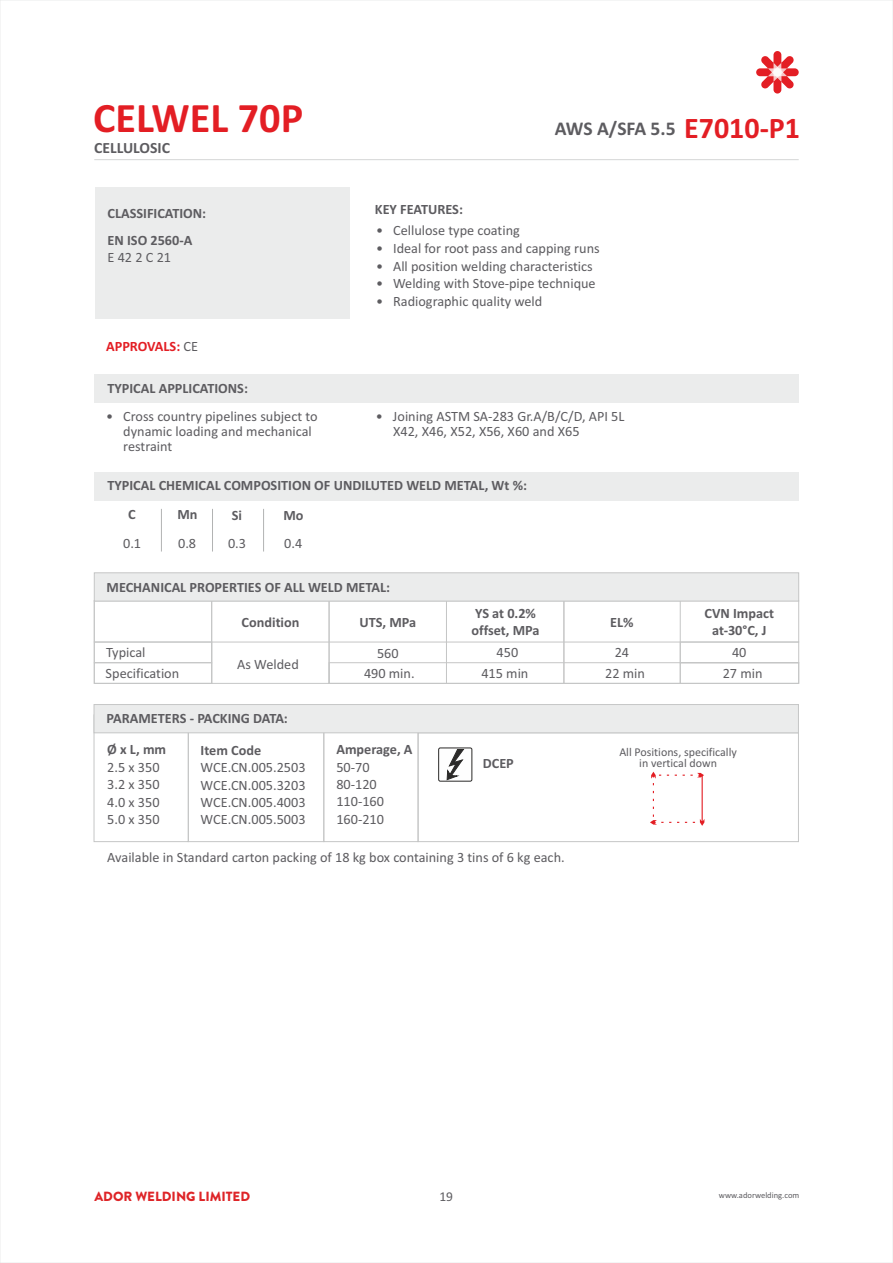
<style>
.page{position:relative;width:893px;height:1263px;background:#fff}
.page>*{position:absolute;margin:0;border:0;box-sizing:border-box;transform-origin:0 0}
.t1{font:700 42.3px "Calibri";color:#e31e24}
.t2{font:700 19.5px "Calibri";letter-spacing:-.02em;color:#5d5c60}
.t3{font:700 15.6px "Calibri";color:#5d5c60}
.t4{font:14.25px/17.4px "Calibri";color:#5d5c60}
.t5{font:700 14.25px/17.4px "Calibri";color:#5d5c60}
.t6{font:700 14.25px "Calibri";color:#e31e24}
.t7{font:13.5px "Calibri";color:#5d5c60}
.t8{font:900 13.35px "Brandon Grotesque";color:#de2427}
.t9{font:12px/10.5px "Calibri";color:#5d5c60;text-align:center}
.t10{font:8.55px "Calibri";color:#5d5c60}
.s1{font-weight:400;color:#5d5c60}
.s2{font-size:30px;color:#e31e24}
</style>
<div class="page">
<div style="left:95px;top:187px;width:255px;height:132px;background:#ebecec"></div>
<div style="left:94px;top:374px;width:705px;height:28px;background:#ebecec"></div>
<div style="left:94px;top:472px;width:705px;height:29px;background:#ebecec"></div>
<hr style="left:161px;top:509px;width:1px;height:42px;background:#b2b3b3">
<hr style="left:212px;top:509px;width:1px;height:42px;background:#b2b3b3">
<div style="left:94px;top:714px;width:95px;height:128px;border:1px solid #c5c6c6"></div>
<div style="left:188px;top:714px;width:136px;height:128px;border:1px solid #c5c6c6"></div>
<div style="left:323px;top:714px;width:95px;height:128px;border:1px solid #c5c6c6"></div>
<div style="left:418px;top:732px;width:381px;height:110px;border:1px solid #c5c6c6"></div>
<svg style="left:93px;top:704px;width:706px;height:30px;background:#e8e9e9"></svg>
<div style="left:438px;top:748px;width:34px;height:33px;background:#fefefe;border:1px solid #2b2a29;border-radius:2px"></div>
<svg style="left:446px;top:749px;width:19px;height:32px"></svg>
<div style="left:94px;top:600px;width:705px;height:42px;border:1px solid #c5c6c6"></div>
<div style="left:94px;top:642px;width:118px;height:21px;border:1px solid #c5c6c6"></div>
<div style="left:94px;top:662px;width:118px;height:22px;border:1px solid #c5c6c6"></div>
<div style="left:94px;top:600px;width:118px;height:84px;border:1px solid #c5c6c6"></div>
<div style="left:211px;top:600px;width:118px;height:84px;border:1px solid #c5c6c6"></div>
<div style="left:446px;top:600px;width:118px;height:84px;border:1px solid #c5c6c6"></div>
<div style="left:563px;top:600px;width:118px;height:84px;border:1px solid #c5c6c6"></div>
<div style="left:329px;top:662px;width:470px;height:22px;border:1px solid #c5c6c6"></div>
<svg style="left:93px;top:572px;width:706px;height:30px;background:#e8e9e9"></svg>
<svg style="left:679px;top:641px;width:120px;height:43px"></svg>
<hr style="left:263px;top:509px;width:1px;height:42px;background:#b2b3b3">
<svg style="left:650px;top:772px;width:54px;height:54px"></svg>
<hr style="left:94px;top:159px;width:705px;height:1px;background:#d9dada">
<svg style="left:756px;top:51px;width:43px;height:43px"></svg>
<h1 class="t1" style="left:93px;top:100px;width:212px">CELWEL 70P</h1>
<p class="t3" style="left:94px;top:141px;width:77px">CELLULOSIC</p>
<p class="t5" style="left:108px;top:201px;width:100px;line-height:27px">CLASSIFICATION:<br>EN ISO 2560-A</p>
<p class="t4" style="left:108px;top:250px;width:65px">E 42 2 C 21</p>
<p class="t6" style="left:106px;top:340px;width:93px">APPROVALS: <span class="s1">CE</span></p>
<p class="t5" style="left:107px;top:380px;width:142px">TYPICAL APPLICATIONS:</p>
<p class="t5" style="left:375px;top:201px;width:90px">KEY FEATURES:</p>
<p class="t4" style="left:376px;top:223px;width:145px">• Cellulose type coating</p>
<h2 class="t2" style="left:555px;top:120px;width:247px">AWS A/SFA 5.5 <span class="s2">E7010-P1</span></h2>
<p class="t4" style="left:376px;top:240px;width:225px">• Ideal for root pass and capping runs</p>
<p class="t4" style="left:376px;top:258px;width:218px">• All position welding characteristics</p>
<p class="t4" style="left:376px;top:276px;width:221px">• Welding with Stove-pipe technique</p>
<p class="t4" style="left:376px;top:294px;width:168px">• Radiographic quality weld</p>
<p class="t4" style="left:123px;top:410px;width:196px;line-height:15px;text-indent:-17px">• Cross country pipelines subject to dynamic loading and mechanical restraint</p>
<p class="t4" style="left:393px;top:410px;width:233px;line-height:15px;text-indent:-17px">• Joining ASTM SA-283 Gr.A/B/C/D, API 5L<br>X42, X46, X52, X56, X60 and X65</p>
<p class="t5" style="left:107px;top:478px;width:421px">TYPICAL CHEMICAL COMPOSITION OF UNDILUTED WELD METAL, Wt %:</p>
<p class="t5" style="left:128px;top:507px;width:9px">C</p>
<p class="t5" style="left:177px;top:507px;width:22px">Mn</p>
<p class="t4" style="left:123px;top:535px;width:20px">0.1</p>
<p class="t4" style="left:178px;top:535px;width:20px">0.8</p>
<p class="t5" style="left:232px;top:508px;width:12px">Si</p>
<p class="t4" style="left:228px;top:535px;width:20px">0.3</p>
<p class="t5" style="left:283px;top:508px;width:22px">Mo</p>
<p class="t4" style="left:284px;top:535px;width:20px">0.4</p>
<p class="t5" style="left:107px;top:579px;width:285px">MECHANICAL PROPERTIES OF ALL WELD METAL:</p>
<p class="t5" style="left:472px;top:605px;width:69px">YS at 0.2% offset, MPa</p>
<p class="t5" style="left:242px;top:615px;width:59px">Condition</p>
<p class="t5" style="left:359px;top:615px;width:58px">UTS, MPa</p>
<p class="t5" style="left:610px;top:615px;width:25px">EL%</p>
<p class="t4" style="left:106px;top:644px;width:41px">Typical</p>
<p class="t4" style="left:481px;top:643px;width:49px;line-height:20.4px;text-align:center">450<br>415 min</p>
<p class="t4" style="left:615px;top:645px;width:16px">24</p>
<p class="t4" style="left:364px;top:644px;width:52px;line-height:20px;text-align:center">560<br>490 min.</p>
<p class="t4" style="left:237px;top:657px;width:63px">As Welded</p>
<p class="t4" style="left:106px;top:666px;width:75px">Specification</p>
<p class="t4" style="left:605px;top:665px;width:41px">22 min</p>
<p class="t5" style="left:107px;top:711px;width:183px">PARAMETERS - PACKING DATA:</p>
<p class="t5" style="left:705px;top:605px;width:71px;text-align:center">CVN Impact at-30°C, J</p>
<p class="t4" style="left:723px;top:643px;width:41px;line-height:20.7px;text-align:center">40<br>27 min</p>
<p class="t5" style="left:107px;top:742px;width:61px">Ø x L, mm</p>
<p class="t4" style="left:107px;top:759px;width:54px;text-align:justify">2.5 x 350<br>3.2 x 350<br>4.0 x 350<br>5.0 x 350</p>
<p class="t5" style="left:201px;top:742px;width:62px">Item Code</p>
<p class="t4" style="left:201px;top:760px;width:106px;text-align:justify">WCE.CN.005.2503<br>WCE.CN.005.3203<br>WCE.CN.005.4003<br>WCE.CN.005.5003</p>
<p class="t5" style="left:336px;top:742px;width:78px">Amperage, A</p>
<p class="t4" style="left:336px;top:759px;width:49px">50-70<br>80-120<br>110-160<br>160-210</p>
<p class="t5" style="left:483px;top:756px;width:33px">DCEP</p>
<p class="t4" style="left:107px;top:849px;width:459px">Available in Standard carton packing of 18 kg box containing 3 tins of 6 kg each.</p>
<p class="t9" style="left:619px;top:748px;width:119px">All Positions, specifically in vertical down</p>
<p class="t8" style="left:94px;top:1191px;width:157px">ADOR WELDING LIMITED</p>
<p class="t7" style="left:439px;top:1191px;width:15px">19</p>
<p class="t10" style="left:719px;top:1192px;width:82px">www.adorwelding.com</p>
</div>
